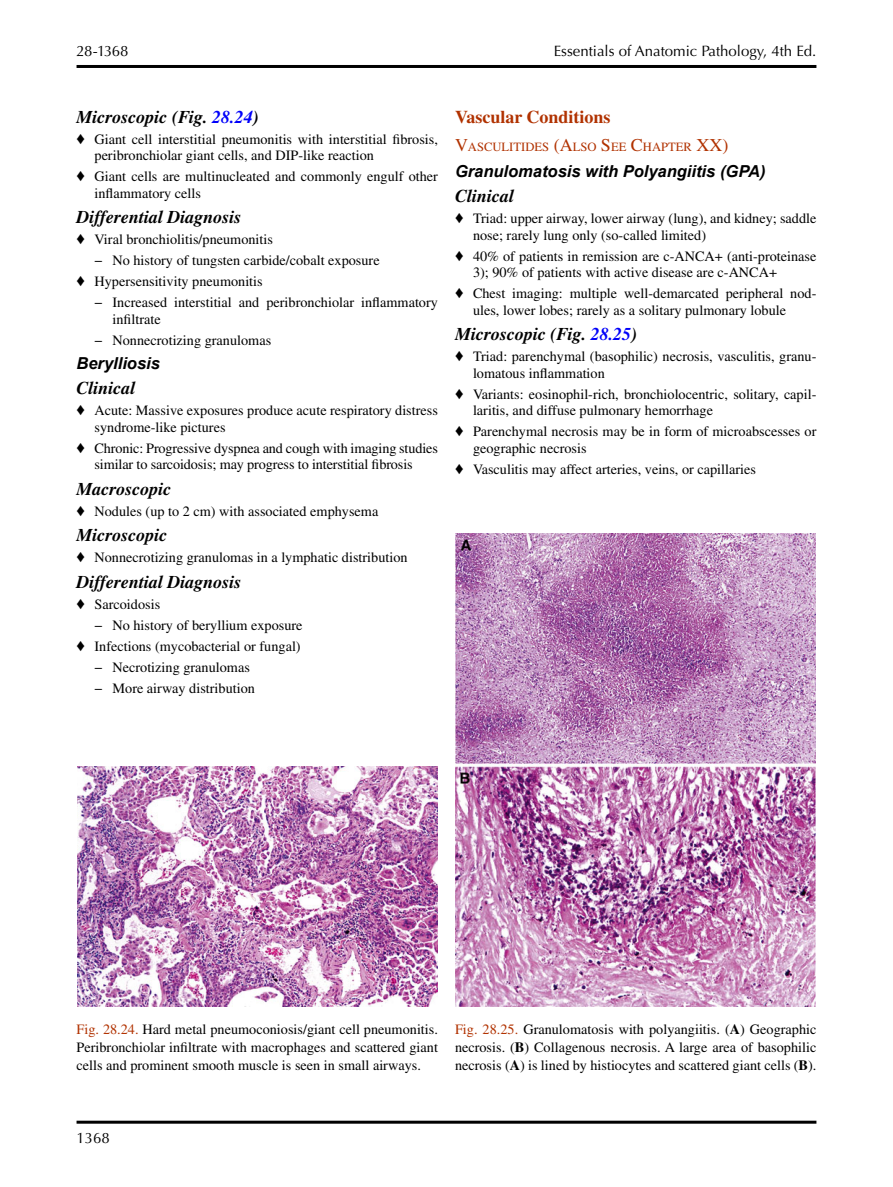
<style>
.page{position:relative;width:893px;height:1187px;background:#fff}
.page>*{position:absolute;margin:0;border:0;box-sizing:border-box;transform-origin:0 0}
.t1{font:italic 700 18px "Xfgfrm Gywdbs Times";color:#000}
.t2{font:700 18px "Jggdkb Twfrrc Times";color:#b13200}
.t3{font:italic 700 16.5px "Wkgncx Vwbykp Arial";color:#000}
.t4{font:15px "Yycgfv Ncvrtr Optima";color:#000}
.t5{font:14.25px/16.5px "Wgqymn Rysbcl Times";color:#000}
.t6{font:12.6px "Wgqymn Rysbcl Times";color:#b13200}
.s1{color:#0000fa}
.s2{font-size:18px}
.s3{color:#b13200}
.s4{font-family:"Jggdkb Twfrrc Times";font-weight:700}
</style>
<div class="page">
<hr style="left:77px;top:1120px;width:739px;height:3px;background:#000">
<img style="left:77px;top:766px;width:360px;height:240px">
<img style="left:456px;top:533px;width:360px;height:473px">
<hr style="left:77px;top:65px;width:739px;height:3px;background:#000">
<p class="t4" style="left:77px;top:45px;width:54px">28-1368</p>
<p class="t4" style="left:554px;top:45px;width:264px">Essentials of Anatomic Pathology, 4th Ed.</p>
<p class="t1" style="left:77px;top:110px;width:185px">Microscopic (Fig. <span class="s1">28.24</span> )</p>
<p class="t5" style="left:95px;top:132px;width:345px;text-indent:-18px">♦ Giant cell interstitial pneumonitis with interstitial fibrosis, peribronchiolar giant cells, and DIP-like reaction</p>
<p class="t5" style="left:95px;top:169px;width:345px;text-indent:-18px">♦ Giant cells are multinucleated and commonly engulf other inflammatory cells</p>
<p class="t1" style="left:77px;top:210px;width:167px">Differential Diagnosis</p>
<p class="t5" style="left:77px;top:232px;width:198px">♦ Viral bronchiolitis/pneumonitis</p>
<p class="t5" style="left:95px;top:253px;width:287px">− No history of tungsten carbide/cobalt exposure</p>
<p class="t5" style="left:77px;top:274px;width:188px">♦ Hypersensitivity pneumonitis</p>
<p class="t5" style="left:95px;top:295px;width:345px">− Increased interstitial and peribronchiolar inflammatory</p>
<p class="t5" style="left:95px;top:310px;width:178px;line-height:21px;text-indent:18px">infiltrate<br>− Nonnecrotizing granulomas</p>
<p class="t3" style="left:77px;top:354px;width:85px">Berylliosis</p>
<p class="t1" style="left:77px;top:381px;width:61px">Clinical</p>
<p class="t5" style="left:95px;top:403px;width:345px;text-indent:-18px">♦ Acute: Massive exposures produce acute respiratory distress syndrome-like pictures</p>
<p class="t5" style="left:77px;top:441px;width:363px;text-align:center">♦ Chronic: Progressive dyspnea and cough with imaging studies similar to sarcoidosis; may progress to interstitial fibrosis</p>
<p class="t1" style="left:77px;top:482px;width:96px">Macroscopic</p>
<p class="t5" style="left:77px;top:504px;width:303px">♦ Nodules (up to 2 cm) with associated emphysema</p>
<p class="t1" style="left:77px;top:528px;width:92px">Microscopic</p>
<p class="t5" style="left:77px;top:550px;width:333px">♦ Nonn ecrotizing granulomas in a lymphatic distribution</p>
<p class="t1" style="left:77px;top:575px;width:167px">Differential Diagnosis</p>
<p class="t5" style="left:77px;top:597px;width:85px">♦ Sarcoidosis</p>
<p class="t5" style="left:95px;top:618px;width:209px">− No history of beryllium exposure</p>
<p class="t5" style="left:77px;top:639px;width:226px">♦ Infections (mycobacterial or fungal)</p>
<p class="t5" style="left:95px;top:660px;width:157px">− Necrotizing granulomas</p>
<p class="t5" style="left:95px;top:681px;width:162px">− More airway distribution</p>
<p class="t2" style="left:455px;top:110px;width:157px">Vascular Conditions</p>
<p class="t6" style="left:455px;top:142px;width:275px"><span class="s2">V</span>ASCULITIDES <span class="s2">(A</span>LSO <span class="s2">S</span>EE <span class="s2">C</span>HAPTER <span class="s2">XX)</span></p>
<p class="t3" style="left:455px;top:162px;width:312px">Granulomatosis with Polyangiitis (GPA)</p>
<p class="t1" style="left:455px;top:189px;width:61px">Clinical</p>
<p class="t5" style="left:473px;top:211px;width:345px;text-indent:-18px">♦ Triad: upper airway, lower airway (lung), and kidney; saddle nose; rarely lung only (so-called limited)</p>
<p class="t5" style="left:473px;top:249px;width:345px;text-indent:-18px">♦ 40% of patients in remission are c-ANCA+ (anti-proteinase<br>3); 90% of patients with active disease are c-ANCA+</p>
<p class="t5" style="left:473px;top:286px;width:345px;text-indent:-18px">♦ Chest imaging: multiple well-demarcated peripheral nod&shy;ules, lower lobes; rarely as a solitary pulmonary lobule</p>
<p class="t1" style="left:455px;top:327px;width:185px">Microscopic (Fig. <span class="s1">28.25</span> )</p>
<p class="t5" style="left:473px;top:349px;width:345px;text-indent:-18px">♦ Triad: parenchymal (basophilic) necrosis, vasculitis, granu&shy;lomatous inflammation</p>
<p class="t5" style="left:473px;top:387px;width:345px;text-indent:-18px">♦ Variants: eosinophil-rich, bronchiolocentric, solitary, capil&shy;laritis, and diffuse pulmonary hemorrhage</p>
<p class="t5" style="left:473px;top:424px;width:345px;text-indent:-18px">♦ Parenchymal necrosis may be in form of microabscesses or geographic necrosis</p>
<p class="t5" style="left:455px;top:462px;width:303px">♦ Vasculitis may affect arteries, veins, or capillaries</p>
<p class="t5" style="left:77px;top:1021px;width:363px;line-height:18px;text-align:justify"><span class="s3">Fig. 28.24.</span> Hard metal pneumoconio sis/giant cell pneumonitis.<br>Peribronchiolar infiltrate with macrophages and scattered giant cells and prominent smooth muscle is seen in small airways.</p>
<p class="t5" style="left:455px;top:1021px;width:363px;line-height:18px;text-align:justify"><span class="s3">Fig. 28.25.</span> Granulomatosis with polyangiitis. ( <span class="s4">A</span> ) Geographic necrosis. ( <span class="s4">B</span> ) Collagenous necrosis. A large area of basophilic necrosis ( <span class="s4">A</span> ) is lined by histiocytes and scattered giant cells ( <span class="s4">B</span> ).</p>
<p class="t4" style="left:77px;top:1131px;width:35px">1368</p>
</div>
